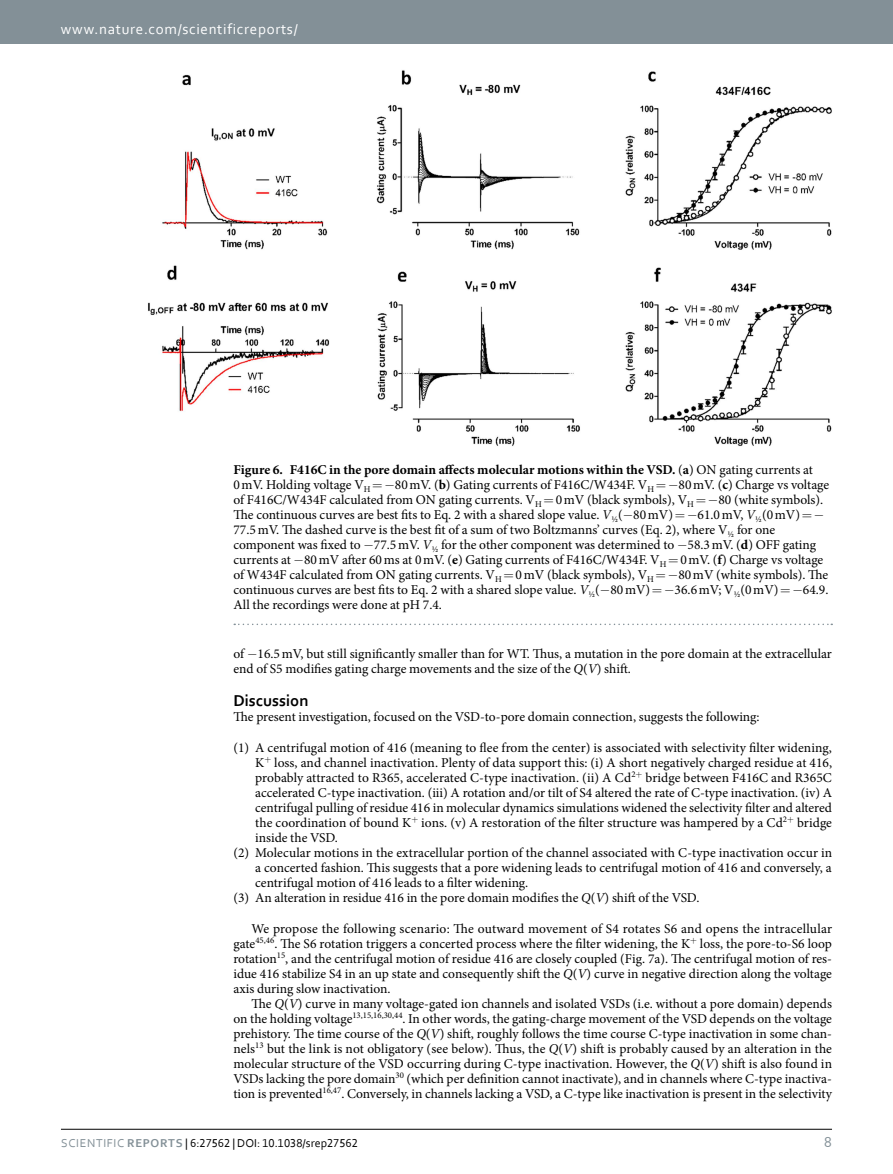
<style>
.page{position:relative;width:893px;height:1174px;background:#fff}
.page>*{position:absolute;margin:0;border:0;box-sizing:border-box;transform-origin:0 0}
.t1{font:700 16.5px "Corbel";color:#000}
.t2{font:15px "Corbel";letter-spacing:.045em;color:#fff}
.t3{font:15px "Corbel";color:#839097}
.t4{font:13.5px/15px "Minion Pro";color:#000}
.t5{font:12px "Corbel";color:#000}
.s1{font-weight:700}
.s2{font-style:italic}
.s3{color:#839097}
.s4{font-weight:700;color:#839097}
</style>
<div class="page">
<div style="left:0;top:0;width:893px;height:43px;background:#839097"></div>
<hr style="left:61px;top:1129px;width:771px;height:1px;background:#000">
<img style="left:148px;top:70px;width:684px;height:376px">
<svg style="left:234px;top:623px;width:598px;height:2px"></svg>
<p class="t2" style="left:61px;top:19px;width:238px">www.nature.com/scientificreports/</p>
<p class="t4" style="left:233px;top:462px;width:597px"><span class="s1">Figure 6. F416C in the pore domain affects molecular motions within the VSD.</span> (<span class="s1">a</span>) ON gating currents at 0mV. Holding voltage V<sub>H</sub> −80mV. (<span class="s1">b</span>) Gating currents of F416C/W434F. V<sub>H</sub> −80mV. (<span class="s1">c</span>) Charge vs voltage of F416C/W434F calculated from ON gating currents. V<sub>H</sub> 0mV (black symbols), V<sub>H</sub> −80 (white symbols).<br>The continuous curves are best fits to Eq. 2 with a shared slope value. <span class="s2">V</span><sub>½</sub>(−80mV) −61.0mV, <span class="s2">V</span><sub>½</sub>(0mV) − 77.5mV. The dashed curve is the best fit of a sum of two Boltzmanns’ curves (Eq. 2), where V<sub>½</sub> for one component was fixed to −77.5mV. <span class="s2">V</span><sub>½</sub> for the other component was determined to −58.3mV. (<span class="s1">d</span>) OFF gating currents at −80mV after 60ms at 0mV. (<span class="s1">e</span>) Gating currents of F416C/W434F. V<sub>H</sub> 0mV. (<span class="s1">f</span>) Charge vs voltage of W434F calculated from ON gating currents. V<sub>H</sub> 0mV (black symbols), V<sub>H</sub> −80mV (white symbols). The continuous curves are best fits to Eq. 2 with a shared slope value. <span class="s2">V</span><sub>½</sub>(−80mV) −36.6mV; V<sub>½</sub>(0mV) −64.9.<br>All the recordings were done at pH 7.4.</p>
<p class="t4" style="left:233px;top:646px;width:600px">of −16.5mV, but still significantly smaller than for WT. Thus, a mutation in the pore domain at the extracellular end of S5 modifies gating charge movements and the size of the <span class="s2">Q</span>(<span class="s2">V</span>) shift.</p>
<p class="t1" style="left:233px;top:690px;width:77px">Discussion</p>
<p class="t4" style="left:233px;top:709px;width:528px">The present investigation, focused on the VSD-to-pore domain connection, suggests the following:</p>
<p class="t4" style="left:233px;top:740px;width:600px">(1) A centrifugal motion of 416 (meaning to flee from the center) is associated with selectivity filter widening,</p>
<p class="t4" style="left:255px;top:755px;width:578px">K loss, and channel inactivation. Plenty of data support this: (i) A short negatively charged residue at 416,</p>
<p class="t4" style="left:255px;top:770px;width:578px">probably attracted to R365, accelerated C-type inactivation. (ii) A Cd<sup>2</sup> bridge between F416C and R365C</p>
<p class="t4" style="left:255px;top:785px;width:578px">accelerated C-type inactivation. (iii) A rotation and/or tilt of S4 altered the rate of C-type inactivation. (iv) A</p>
<p class="t4" style="left:255px;top:800px;width:578px">centrifugal pulling of residue 416 in molecular dynamics simulations widened the selectivity filter and altered</p>
<p class="t4" style="left:255px;top:815px;width:578px">the coordination of bound K ions. (v) A restoration of the filter structure was hampered by a Cd<sup>2</sup> bridge</p>
<p class="t4" style="left:255px;top:830px;width:84px">inside the VSD.</p>
<p class="t4" style="left:233px;top:845px;width:600px">(2) Molecular motions in the extracellular portion of the channel associated with C-type inactivation occur in</p>
<p class="t4" style="left:255px;top:860px;width:578px">a concerted fashion. This suggests that a pore widening leads to centrifugal motion of 416 and conversely, a</p>
<p class="t4" style="left:255px;top:875px;width:275px">centrifugal motion of 416 leads to a filter widening.</p>
<p class="t4" style="left:233px;top:890px;width:467px">(3) An alteration in residue 416 in the pore domain modifies the <span class="s2">Q</span>(<span class="s2">V</span>) shift of the VSD.</p>
<p class="t4" style="left:233px;top:920px;width:600px;text-align:justify;text-indent:18px">We propose the following scenario: The outward movement of S4 rotates S6 and opens the intracellular gate<sup>45,46</sup>. The S6 rotation triggers a concerted process where the filter widening, the K loss, the pore-to-S6 loop rotation<sup>15</sup>, and the centrifugal motion of residue 416 are closely coupled (Fig. 7a). The centrifugal motion of res&shy;idue 416 stabilize S4 in an up state and consequently shift the <span class="s2">Q</span>(<span class="s2">V</span>) curve in negative direction along the voltage axis during slow inactivation.</p>
<p class="t4" style="left:233px;top:995px;width:600px;text-align:justify;text-indent:18px">The <span class="s2">Q</span>(<span class="s2">V</span>) curve in many voltage-gated ion channels and isolated VSDs (i.e. without a pore domain) depends on the holding voltage<sup>13,15,16,30,44</sup>. In other words, the gating-charge movement of the VSD depends on the voltage prehistory. The time course of the <span class="s2">Q</span>(<span class="s2">V</span>) shift, roughly follows the time course C-type inactivation in some chan&shy;nels<sup>13</sup> but the link is not obligatory (see below). Thus, the <span class="s2">Q</span>(<span class="s2">V</span>) shift is probably caused by an alteration in the molecular structure of the VSD occurring during C-type inactivation. However, the <span class="s2">Q</span>(<span class="s2">V</span>) shift is also found in VSDs lacking the pore domain<sup>30</sup> (which per definition cannot inactivate), and in channels where C-type inactiva&shy;tion is prevented<sup>16,47</sup>. Conversely, in channels lacking a VSD, a C-type like inactivation is present in the selectivity</p>
<p class="t5" style="left:61px;top:1135px;width:298px"><span class="s3">Scientific</span> <span class="s4">Reports</span> | 6:27562 | DOI: 10.1038/srep27562</p>
<p class="t3" style="left:824px;top:1132px;width:9px">8</p>
</div>
